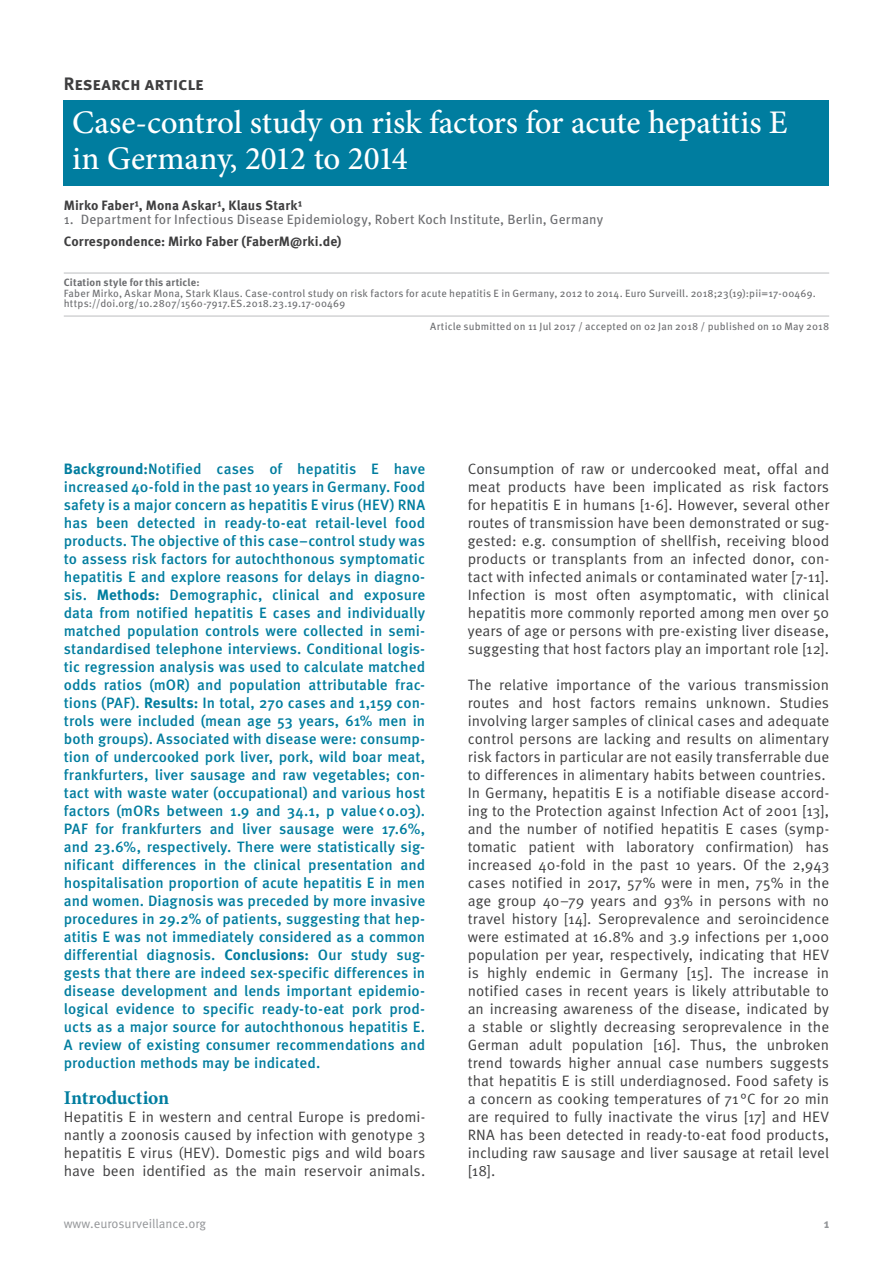
<style>
.page{position:relative;width:893px;height:1263px;background:#fff}
.page>*{position:absolute;margin:0;border:0;box-sizing:border-box;transform-origin:0 0}
.t1{font:500 33px/36px "Minion Pro";letter-spacing:-.01em;color:#fff}
.t2{font:700 19.5px "Minion Pro";letter-spacing:-.005em;color:#007d9f}
.t3{font:700 18px "Meta Pro";color:#3e3e3f}
.t4{font:15px/18px "Meta Pro";letter-spacing:.005em;color:#3e3e3f;text-align:justify}
.t5{font:500 15px/18px "Meta Pro";color:#007d9f;text-align:justify}
.t6{font:13.5px "Meta Pro";letter-spacing:.01em;color:#6c6d70}
.t7{font:700 13.5px "Meta Pro";letter-spacing:.005em;color:#3e3e3f}
.t8{font:12.75px "Meta Pro";color:#939598}
.t9{font:700 12.75px "Meta Pro";color:#939598}
.t10{font:10.5px/10.5px "Meta Pro";letter-spacing:.015em;color:#6c6d70}
.t11{font:700 10.5px "Meta Pro";letter-spacing:.015em;color:#6c6d70}
.s1{font-weight:700}
</style>
<div class="page">
<hr style="left:64px;top:273px;width:765px;height:1px;background:#bcbdc0">
<hr style="left:64px;top:316px;width:765px;height:1px;background:#bcbdc0">
<div style="left:64px;top:100px;width:765px;height:86px;background:#007d9f"></div>
<p class="t3" style="left:64px;top:72px;width:141px">Research article</p>
<h1 class="t1" style="left:72px;top:104px;width:717px">Case-control study on risk factors for acute hepatitis E in Germany, 2012 to 2014</h1>
<p class="t7" style="left:64px;top:197px;width:240px">Mirko Faber¹, Mona Askar¹, Klaus Stark¹</p>
<p class="t6" style="left:64px;top:211px;width:541px">1. Department for Infectious Disease Epidemiology, Robert Koch Institute, Berlin, Germany</p>
<p class="t7" style="left:64px;top:233px;width:279px">Correspondence: Mirko Faber (FaberM@rki.de)</p>
<p class="t11" style="left:64px;top:276px;width:137px">Citation style for this article:</p>
<p class="t10" style="left:64px;top:288px;width:754px">Faber Mirko, Askar Mona, Stark Klaus. Case-control study on risk factors for acute hepatitis E in Germany, 2012 to 2014. Euro Surveill. 2018;23(19):pii=17-00469. https://doi.org/10.2807/1560-7917.ES.2018.23.19.17-00469</p>
<p class="t10" style="left:430px;top:322px;width:400px">Article submitted on 11 Jul 2017 / accepted on 02 Jan 2018 / published on 10 May 2018</p>
<p class="t5" style="left:64px;top:460px;width:363px"><span class="s1">Background:</span>Notified cases of hepatitis E have increased 40-fold in the past 10 years in Germany. Food safety is a major concern as hepatitis E virus (HEV) RNA has been detected in ready-to-eat retail-level food products. The objective of this case–control study was to assess risk factors for autochthonous symptomatic hepatitis E and explore reasons for delays in diagno&shy;sis. <span class="s1">Methods:</span> Demographic, clinical and exposure data from notified hepatitis E cases and individually matched population controls were collected in semi&shy;standardised telephone interviews. Conditional logis&shy;tic regression analysis was used to calculate matched odds ratios (mOR) and population attributable frac&shy;tions (PAF). <span class="s1">Results:</span> In total, 270 cases and 1,159 con&shy;trols were included (mean age 53 years, 61% men in both groups). Associated with disease were: consump&shy;tion of undercooked pork liver, pork, wild boar meat, frankfurters, liver sausage and raw vegetables; con&shy;tact with waste water (occupational) and various host factors (mORs between 1.9 and 34.1, p value&lt;0.03).<br>PAF for frankfurters and liver sausage were 17.6%, and 23.6%, respectively. There were statistically sig&shy;nificant differences in the clinical presentation and hospitalisation proportion of acute hepatitis E in men and women. Diagnosis was preceded by more invasive procedures in 29.2% of patients, suggesting that hep&shy;atitis E was not immediately considered as a common differential diagnosis. <span class="s1">Conclusions:</span> Our study sug&shy;gests that there are indeed sex-specific differences in disease development and lends important epidemio&shy;logical evidence to specific ready-to-eat pork prod&shy;ucts as a major source for autochthonous hepatitis E.<br>A review of existing consumer recommendations and production methods may be indicated.</p>
<h2 class="t2" style="left:64px;top:1084px;width:107px">Introduction</h2>
<p class="t4" style="left:64px;top:1108px;width:363px">Hepatitis E in western and central Europe is predomi&shy;nantly a zoonosis caused by infection with genotype 3 hepatitis E virus (HEV). Domestic pigs and wild boars have been identified as the main reservoir animals.</p>
<p class="t4" style="left:468px;top:460px;width:363px">Consumption of raw or undercooked meat, offal and meat products have been implicated as risk factors for hepatitis E in humans [1-6]. However, several other routes of transmission have been demonstrated or sug&shy;gested: e.g. consumption of shellfish, receiving blood products or transplants from an infected donor, con&shy;tact with infected animals or contaminated water [7-11].<br>Infection is most often asymptomatic, with clinical hepatitis more commonly reported among men over 50 years of age or persons with pre-existing liver disease, suggesting that host factors play an important role [12].</p>
<p class="t4" style="left:468px;top:676px;width:363px;text-align:left">The relative importance of the various transmission routes and host factors remains unknown. Studies involving larger samples of clinical cases and adequate control persons are lacking and results on alimentary risk factors in particular are not easily transferrable due to differences in alimentary habits between countries.<br>In Germany, hepatitis E is a notifiable disease accord&shy;ing to the Protection against Infection Act of 2001 [13], and the number of notified hepatitis E cases (symp&shy;tomatic patient with laboratory confirmation) has increased 40-fold in the past 10 years. Of the 2,943 cases notified in 2017, 57% were in men, 75% in the age group 40–79 years and 93% in persons with no travel history [14]. Seroprevalence and seroincidence were estimated at 16.8% and 3.9 infections per 1,000 population per year, respectively, indicating that HEV is highly endemic in Germany [15]. The increase in notified cases in recent years is likely attributable to an increasing awareness of the disease, indicated by a stable or slightly decreasing seroprevalence in the German adult population [16]. Thus, the unbroken trend towards higher annual case numbers suggests that hepatitis E is still underdiagnosed. Food safety is a concern as cooking temperatures of 71 °C for 20 min are required to fully inactivate the virus [17] and HEV RNA has been detected in ready-to-eat food products, including raw sausage and liver sausage at retail level [18].</p>
<p class="t8" style="left:64px;top:1215px;width:144px">www.eurosurveillance.org</p>
<p class="t9" style="left:824px;top:1215px;width:7px">1</p>
</div>
